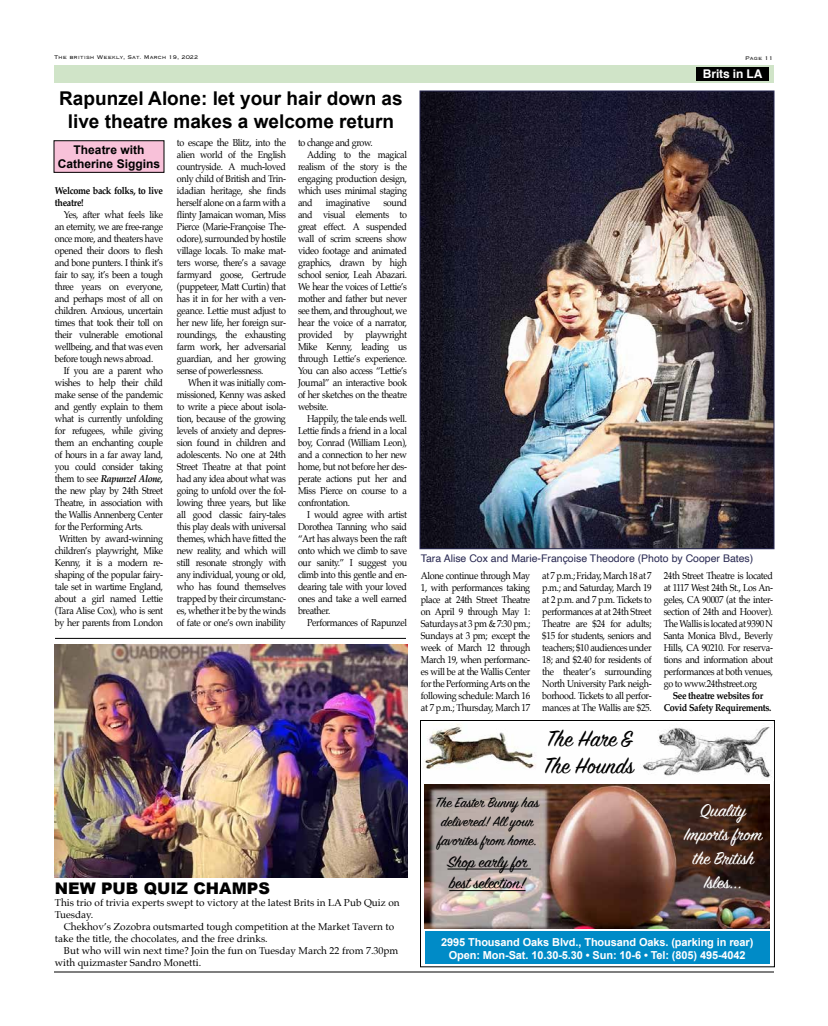
<style>
.page{position:relative;width:828px;height:1026px;background:#fff}
.page>*{position:absolute;margin:0;border:0;box-sizing:border-box;transform-origin:0 0}
.t1{font:25px/27px "Sign Painter House Script";color:#000}
.t2{font:19.2px/24px "Sign Painter House Script";letter-spacing:-.01em;color:#fff;text-align:center;scale:1.04 1}
.t3{font:700 19px/22.8px "Arial";color:#000;text-align:center}
.t4{font:17.3px/21.6px "Sign Painter House Script";letter-spacing:-.01em;color:#000;scale:1.04 1}
.t5{font:900 16px "Arial";color:#000}
.t6{font:15.4px/19.2px "Sign Painter House Script";letter-spacing:-.01em;color:#000;scale:1.04 1}
.t7{font:700 12px/14.4px "Arial";color:#000;text-align:center}
.t8{font:700 12px "Helvetica";letter-spacing:-.01em;color:#fff}
.t9{font:700 11px/13.2px "Arial";letter-spacing:-.01em;color:#fff;text-align:center}
.t10{font:10.5px "Helvetica";color:#272751}
.t11{font:10px/12px "Palatino";letter-spacing:-.035em;color:#000;text-align:justify;scale:.9 1}
.t12{font:10px/12px "Palatino";color:#000}
.t13{font:700 10px/12px "Palatino";letter-spacing:-.035em;color:#000;scale:.9 1}
.t14{font:italic 700 10px "Palatino";letter-spacing:-.035em;color:#000;scale:.9 1}
.t15{font:300 7px "Copperplate";color:#000}
.s1{font-weight:400;font-style:normal}
</style>
<div class="page">
<hr style="left:54px;top:972px;width:720px;height:1px;background:#000">
<div style="left:420px;top:720px;width:355px;height:247px;border:1px solid #000"></div>
<img style="left:424px;top:785px;width:346px;height:144px">
<img style="left:425px;top:723px;width:349px;height:57px">
<div style="left:54px;top:65px;width:720px;height:18px;background:#d0e4c8"></div>
<div style="left:425px;top:932px;width:345px;height:32px;background:#008bc7"></div>
<div style="left:696px;top:67px;width:73px;height:14px;background:#000"></div>
<hr style="left:448px;top:869px;width:83px;height:1px;background:#000">
<hr style="left:449px;top:890px;width:77px;height:1px;background:#000">
<img style="left:422px;top:93px;width:350px;height:454px">
<img style="left:54px;top:644px;width:354px;height:234px">
<div style="left:54px;top:141px;width:110px;height:31px;background:#f8c1d9"></div>
<div style="left:54px;top:140px;width:110px;height:33px;border:1px solid #000"></div>
<hr style="left:55px;top:638px;width:351px;height:1px;background:#000">
<p class="t15" style="left:54px;top:53px;width:146px">The british Weekly, Sat. March 19, 2022</p>
<p class="t15" style="left:745px;top:54px;width:29px">Page 11</p>
<h3 class="t3" style="left:59px;top:87px;width:345px">Rapunzel Alone: let your hair down as live theatre makes a welcome return</h3>
<p class="t7" style="left:58px;top:143px;width:104px">Theatre with<br>Catherine Siggins</p>
<p class="t11" style="left:177px;top:137px;width:123px">to escape the Blitz, into the alien world of the English countryside. A much-loved only child of British and Trin&shy;idadian heritage, she finds herself alone on a farm with a flinty Jamaican woman, Miss Pierce (Marie-Françoise The&shy;odore), surrounded by hostile village locals. To make mat&shy;ters worse, there’s a savage farmyard goose, Gertrude (puppeteer, Matt Curtin) that has it in for her with a ven&shy;geance. Lettie must adjust to her new life, her foreign sur&shy;roundings, the exhausting farm work, her adversarial guardian, and her growing sense of powerlessness.</p>
<p class="t11" style="left:177px;top:377px;width:123px;text-indent:11px">When it was initially com&shy;missioned, Kenny was asked to write a piece about isola&shy;tion, because of the growing levels of anxiety and depres&shy;sion found in children and adolescents. No one at 24th Street Theatre at that point had any idea about what was going to unfold over the fol&shy;lowing three years, but like all good classic fairy-tales this play deals with universal themes, which have fitted the new reality, and which will still resonate strongly with any individual, young or old, who has found themselves trapped by their circumstanc&shy;es, whether it be by the winds of fate or one’s own inability</p>
<p class="t11" style="left:298px;top:137px;width:84px">to change and grow.</p>
<p class="t11" style="left:307px;top:149px;width:113px">Adding to the magical</p>
<p class="t11" style="left:298px;top:161px;width:123px">realism of the story is the</p>
<p class="t11" style="left:298px;top:173px;width:123px">engaging production design,</p>
<p class="t11" style="left:298px;top:185px;width:123px">which uses minimal staging</p>
<p class="t11" style="left:298px;top:197px;width:18px">and</p>
<p class="t11" style="left:326px;top:197px;width:51px">imaginative</p>
<p class="t13" style="left:55px;top:184px;width:122px">Welcome back folks, to live theatre!</p>
<p class="t11" style="left:64px;top:209px;width:112px">Yes, after what feels like</p>
<p class="t11" style="left:55px;top:221px;width:122px">an eternity, we are free-range</p>
<p class="t11" style="left:55px;top:233px;width:122px">once more, and theaters have</p>
<p class="t11" style="left:55px;top:245px;width:122px">opened their doors to flesh</p>
<p class="t11" style="left:55px;top:257px;width:122px">and bone punters. I think it’s</p>
<p class="t11" style="left:55px;top:269px;width:122px">fair to say, it’s been a tough</p>
<p class="t11" style="left:55px;top:281px;width:122px">three years on everyone,</p>
<p class="t11" style="left:55px;top:293px;width:122px">and perhaps most of all on</p>
<p class="t11" style="left:55px;top:305px;width:122px">children. Anxious, uncertain</p>
<p class="t11" style="left:55px;top:317px;width:122px">times that took their toll on</p>
<p class="t11" style="left:55px;top:329px;width:122px">their vulnerable emotional</p>
<p class="t11" style="left:55px;top:341px;width:122px">wellbeing, and that was even</p>
<p class="t11" style="left:55px;top:353px;width:111px">before tough news abroad.</p>
<p class="t11" style="left:64px;top:365px;width:112px">If you are a parent who</p>
<p class="t11" style="left:55px;top:377px;width:122px">wishes to help their child</p>
<p class="t11" style="left:55px;top:389px;width:122px">make sense of the pandemic</p>
<p class="t11" style="left:55px;top:401px;width:122px">and gently explain to them</p>
<p class="t11" style="left:55px;top:413px;width:122px">what is currently unfolding</p>
<p class="t11" style="left:55px;top:425px;width:122px">for refugees, while giving</p>
<p class="t11" style="left:55px;top:437px;width:122px">them an enchanting couple</p>
<p class="t11" style="left:55px;top:449px;width:122px">of hours in a far away land,</p>
<p class="t11" style="left:55px;top:461px;width:122px">you could consider taking</p>
<p class="t14" style="left:55px;top:470px;width:122px"><span class="s1">them to see</span> Rapunzel Alone,</p>
<p class="t11" style="left:55px;top:485px;width:122px">the new play by 24th Street</p>
<p class="t11" style="left:55px;top:497px;width:122px">Theatre, in association with</p>
<p class="t11" style="left:55px;top:509px;width:122px">the Wallis Annenberg Center</p>
<p class="t11" style="left:55px;top:521px;width:100px">for the Performing Arts.</p>
<p class="t11" style="left:59px;top:533px;width:117px">Written by award-winning</p>
<p class="t11" style="left:55px;top:545px;width:122px">children’s playwright, Mike</p>
<p class="t11" style="left:55px;top:557px;width:122px">Kenny, it is a modern re-</p>
<p class="t11" style="left:55px;top:569px;width:122px">shaping of the popular fairy-</p>
<p class="t11" style="left:55px;top:581px;width:122px">tale set in wartime England,</p>
<p class="t11" style="left:55px;top:593px;width:122px">about a girl named Lettie</p>
<p class="t11" style="left:55px;top:605px;width:122px">(Tara Alise Cox), who is sent</p>
<p class="t11" style="left:55px;top:617px;width:122px">by her parents from London</p>
<p class="t11" style="left:298px;top:197px;width:123px;text-indent:85px">sound and visual elements to great effect. A suspended wall of scrim screens show video footage and animated graphics, drawn by high school senior, Leah Abazari.<br>We hear the voices of Lettie’s mother and father but never see them, and throughout, we hear the voice of a narrator, provided by playwright Mike Kenny, leading us through Lettie’s experience.<br>You can also access “Lettie’s Journal” an interactive book of her sketches on the theatre website.</p>
<p class="t11" style="left:298px;top:413px;width:123px;text-indent:9px">Happily, the tale ends well.<br>Lettie finds a friend in a local boy, Conrad (William Leon), and a connection to her new home, but not before her des&shy;perate actions put her and Miss Pierce on course to a confrontation.</p>
<p class="t11" style="left:298px;top:509px;width:123px;text-indent:9px">I would agree with artist Dorothea Tanning who said “Art has always been the raft onto which we climb to save our sanity.” I suggest you climb into this gentle and en&shy;dearing tale with your loved ones and take a well earned breather.</p>
<p class="t11" style="left:307px;top:617px;width:113px">Performances of Rapunzel</p>
<h3 class="t5" style="left:55px;top:877px;width:217px">NEW PUB QUIZ CHAMPS</h3>
<p class="t12" style="left:55px;top:897px;width:346px">This trio of trivia experts swept to victory at the latest Brits in LA Pub Quiz on<br>Tuesday.</p>
<p class="t12" style="left:55px;top:921px;width:341px;text-indent:9px">Chekhov’s Zozobra outsmarted tough competition at the Market Tavern to take the title, the chocolates, and the free drinks.</p>
<p class="t12" style="left:55px;top:945px;width:345px;text-indent:9px">But who will win next time? Join the fun on Tuesday March 22 from 7.30pm with quizmaster Sandro Monetti.</p>
<p class="t8" style="left:703px;top:64px;width:61px">Brits in LA</p>
<p class="t10" style="left:421px;top:550px;width:334px">Tara Alise Cox and Marie-Françoise Theodore (Photo by Cooper Bates)</p>
<p class="t11" style="left:421px;top:570px;width:123px">Alone continue through May 1, with performances taking place at 24th Street Theatre on April 9 through May 1:<br>Saturdays at 3 pm &amp; 7:30 pm.; Sundays at 3 pm; except the week of March 12 through March 19, when performanc&shy;es will be at the Wallis Center for the Performing Arts on the following schedule: March 16 at 7 p.m.; Thursday, March 17</p>
<p class="t11" style="left:542px;top:570px;width:123px">at 7 p.m.; Friday, March 18 at 7 p.m.; and Saturday, March 19 at 2 p.m. and 7 p.m. Tickets to performances at at 24th Street Theatre are $24 for adults; $15 for students, seniors and teachers; $10 audiences under 18; and $2.40 for residents of the theater’s surrounding North University Park neigh&shy;borhood. Tickets to all perfor&shy;mances at The Wallis are $25.</p>
<p class="t11" style="left:664px;top:570px;width:123px">24th Street Theatre is located at 1117 West 24th St., Los An&shy;geles, CA 90007 (at the inter&shy;section of 24th and Hoover).<br>The Wallis is located at 9390 N Santa Monica Blvd., Beverly Hills, CA 90210. For reserva&shy;tions and information about performances at both venues, go to www.24thstreet.org</p>
<p class="t13" style="left:664px;top:690px;width:121px;text-align:center">See theatre websites for<br>Covid Safety Requirements.</p>
<h1 class="t1" style="left:544px;top:727px;width:91px">The Hare &amp;<br>The Hounds</h1>
<h3 class="t6" style="left:436px;top:794px;width:101px">The Easter Bunny has delivered! All your favorites from home.</h3>
<h3 class="t4" style="left:448px;top:852px;width:79px">Shop early for best selection!</h3>
<h2 class="t2" style="left:684px;top:800px;width:77px">Quality<br>Imports from the British<br>Isles...</h2>
<p class="t9" style="left:441px;top:936px;width:314px">2995 Thousand Oaks Blvd., Thousand Oaks. (parking in rear)<br>Open: Mon-Sat. 10.30-5.30 • Sun: 10-6 • Tel: (805) 495-4042</p>
</div>
